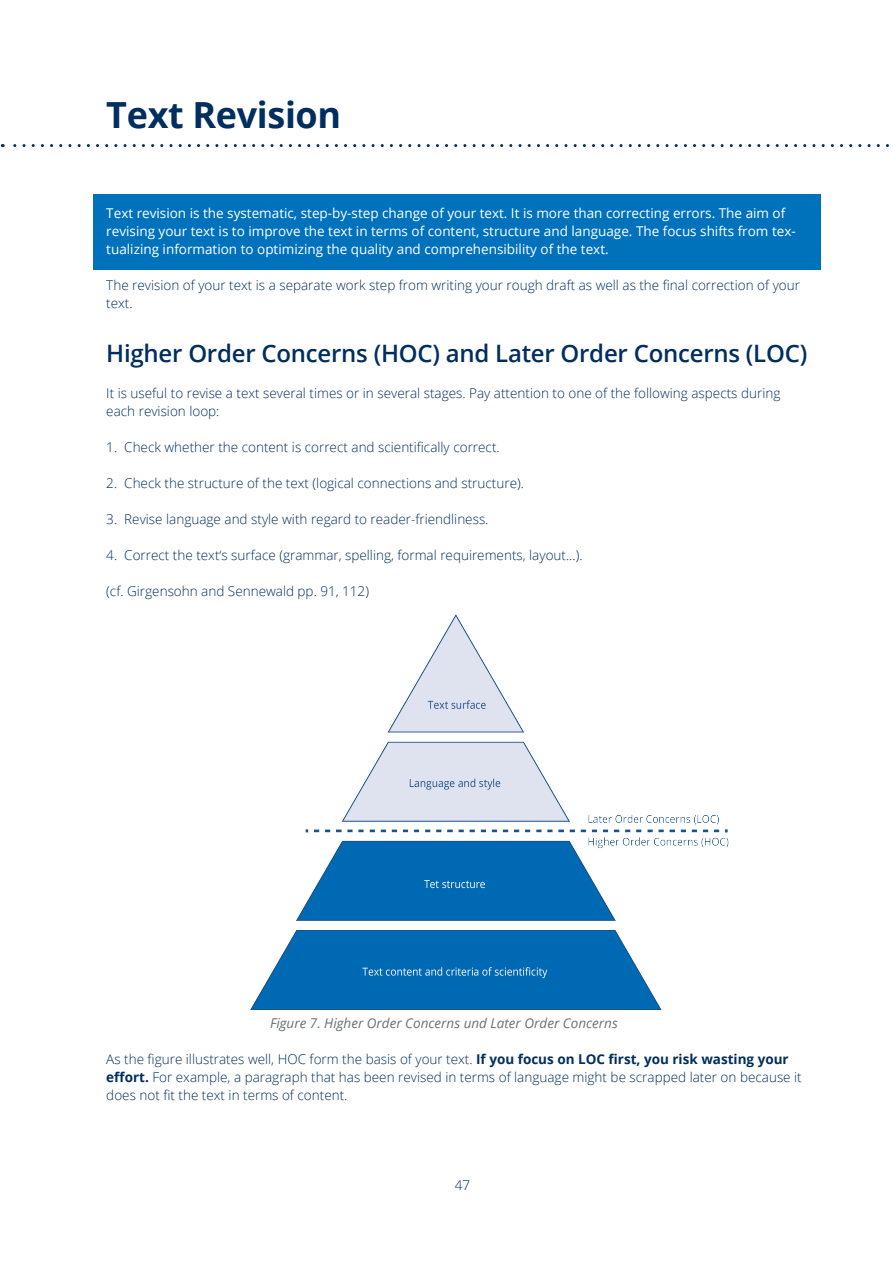
<style>
.page{position:relative;width:893px;height:1263px;background:#fff}
.page>*{position:absolute;margin:0;border:0;box-sizing:border-box;transform-origin:0 0}
.H1_Überschrift_Kapitel{font:700 36px "Open Sans";letter-spacing:-.01em;color:#002e5e}
.H2_Überschrift_2{font:600 24px "Open Sans";letter-spacing:-.01em;color:#002e5e}
.p_Liste_Zahl{font:300 13.5px/18px "Open Sans";color:#002e5e}
.p_Blauer_Infokasten{font:13.5px/18px "Open Sans";color:#fff}
.p_Bildunterschrift_EN{font:italic 13.5px "Open Sans";color:#697374}
.s1{font-weight:700}
</style>
<div class="page">
<svg style="left:2px;top:144px;width:887px;height:3px"></svg>
<div style="left:94px;top:194px;width:727px;height:76px;background:#0072bc"></div>
<img style="left:251px;top:614px;width:478px;height:396px">
<h1 class="H1_Überschrift_Kapitel" style="left:106px;top:89px;width:236px">Text Revision</h1>
<p class="p_Blauer_Infokasten" style="left:106px;top:203px;width:691px">Text revision is the systematic, step-by-step change of your text. It is more than correcting errors. The aim of revising your text is to improve the text in terms of content, structure and language. The focus shifts from tex&shy;tualizing information to optimizing the quality and comprehensibility of the text.</p>
<p class="p_Liste_Zahl" style="left:106px;top:275px;width:695px">The revision of your text is a separate work step from writing your rough draft as well as the final correction of your text.</p>
<h2 class="H2_Überschrift_2" style="left:106px;top:336px;width:702px">Higher Order Concerns (HOC) and Later Order Concerns (LOC)</h2>
<p class="p_Liste_Zahl" style="left:106px;top:383px;width:676px">It is useful to revise a text several times or in several stages. Pay attention to one of the following aspects during each revision loop:</p>
<p class="p_Liste_Zahl" style="left:106px;top:437px;width:395px">1. Check whether the content is correct and scientifically correct.</p>
<p class="p_Liste_Zahl" style="left:106px;top:473px;width:419px">2. Check the structure of the text (logical connections and structure).</p>
<p class="p_Liste_Zahl" style="left:106px;top:509px;width:384px">3. Revise language and style with regard to reader-friendliness.</p>
<p class="p_Liste_Zahl" style="left:106px;top:545px;width:478px">4. Correct the text‘s surface (grammar, spelling, formal requirements, layout...).</p>
<p class="p_Liste_Zahl" style="left:106px;top:581px;width:264px">(cf. Girgensohn and Sennewald pp. 91, 112)</p>
<p class="p_Bildunterschrift_EN" style="left:270px;top:1013px;width:349px">Figure 7. Higher Order Concerns und Later Order Concerns</p>
<p class="p_Liste_Zahl" style="left:106px;top:1049px;width:697px">As the figure illustrates well, HOC form the basis of your text. <span class="s1">If you focus on LOC first, you risk wasting your effort.</span> For example, a paragraph that has been revised in terms of language might be scrapped later on because it does not fit the text in terms of content.</p>
<p class="p_Liste_Zahl" style="left:455px;top:1175px;width:17px">47</p>
</div>
